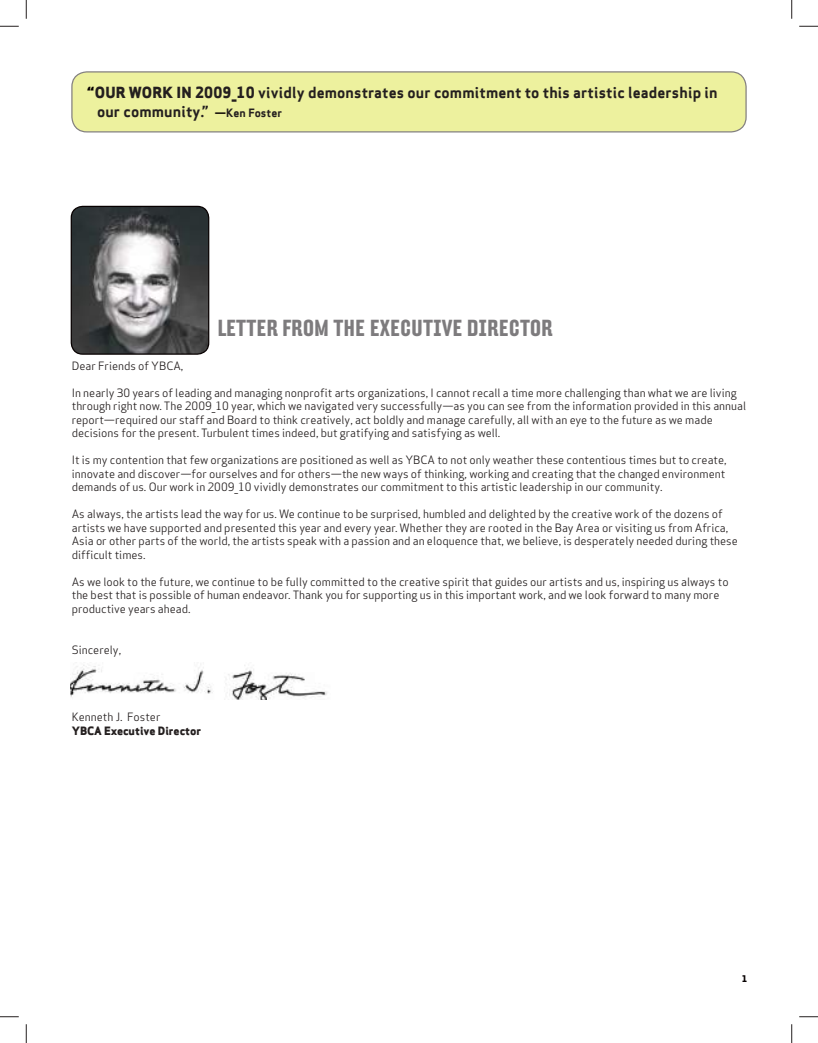
<style>
.page{position:relative;width:818px;height:1043px;background:#fff}
.page>*{position:absolute;margin:0;border:0;box-sizing:border-box;transform-origin:0 0}
.t1{font:700 22.5px "Hydra";color:#7d7b7d}
.t2{font:700 15px/18.8px "Apex Sans";letter-spacing:.01em;color:#241f1f}
.t3{font:700 12.5px "Hydra";color:#070000}
.t4{font:11.25px/13.5px "Apex Sans";color:#241f1f}
.t5{font:800 11.25px "Apex Sans";color:#241f1f}
.s1{font-weight:800;color:#070000}
.s2{font-weight:800}
.s3{font-size:11.25px;color:#070000}
.s4{font-size:11.25px}
</style>
<div class="page">
<img style="left:71px;top:206px;width:138px;height:148px">
<div style="left:71px;top:206px;width:138px;height:149px;border:1px solid #070000;border-radius:11px"></div>
<div style="left:72px;top:72px;width:674px;height:60px;background:#edf19e;border-radius:15px"></div>
<div style="left:71px;top:71px;width:675px;height:61px;border:1px solid #070000;border-radius:15px"></div>
<img style="left:71px;top:665px;width:256px;height:34px">
<svg style="left:0;top:25px;width:19px;height:2px"></svg>
<svg style="left:799px;top:25px;width:19px;height:2px"></svg>
<svg style="left:0;top:1016px;width:19px;height:1px"></svg>
<svg style="left:799px;top:1016px;width:19px;height:1px"></svg>
<svg style="left:25px;top:0;width:2px;height:19px"></svg>
<svg style="left:25px;top:1024px;width:2px;height:18px"></svg>
<svg style="left:791px;top:0;width:1px;height:19px"></svg>
<svg style="left:791px;top:1024px;width:1px;height:18px"></svg>
<h2 class="t2" style="left:97px;top:83px;width:622px;text-indent:-9px"><span class="s1">“</span><span class="s2">Our work in 2009_10</span> vividly demonstrates our commitment to this artistic leadership in our community.” <span class="s3">—</span><span class="s4">Ken Foster</span></h2>
<h1 class="t1" style="left:217px;top:313px;width:337px">LETTER FROM THE EXECUTIVE DIRECTOR</h1>
<p class="t4" style="left:72px;top:358px;width:113px">Dear Friends of YBCA,</p>
<p class="t4" style="left:72px;top:385px;width:675px">In nearly 30 years of leading and managing nonprofit arts organizations, I cannot recall a time more challenging than what we are living through right now. The 2009_10 year, which we navigated very successfully—as you can see from the information provided in this annual report—required our staff and Board to think creatively, act boldly and manage carefully, all with an eye to the future as we made decisions for the present. Turbulent times indeed, but gratifying and satisfying as well.</p>
<p class="t4" style="left:72px;top:452px;width:656px">It is my contention that few organizations are positioned as well as YBCA to not only weather these contentious times but to create, innovate and discover—for ourselves and for others—the new ways of thinking, working and creating that the changed environment demands of us. Our work in 2009_10 vividly demonstrates our commitment to this artistic leadership in our community.</p>
<p class="t4" style="left:72px;top:506px;width:667px">As always, the artists lead the way for us. We continue to be surprised, humbled and delighted by the creative work of the dozens of artists we have supported and presented this year and every year. Whether they are rooted in the Bay Area or visiting us from Africa, Asia or other parts of the world, the artists speak with a passion and an eloquence that, we believe, is desperately needed during these difficult times.</p>
<p class="t4" style="left:72px;top:574px;width:658px">As we look to the future, we continue to be fully committed to the creative spirit that guides our artists and us, inspiring us always to the best that is possible of human endeavor. Thank you for supporting us in this important work, and we look forward to many more productive years ahead.</p>
<p class="t4" style="left:72px;top:641px;width:51px">Sincerely,</p>
<p class="t4" style="left:72px;top:709px;width:90px">Kenneth J. Foster</p>
<p class="t5" style="left:72px;top:723px;width:131px">YBCA Executive Director</p>
<p class="t3" style="left:742px;top:969px;width:7px">1</p>
</div>
